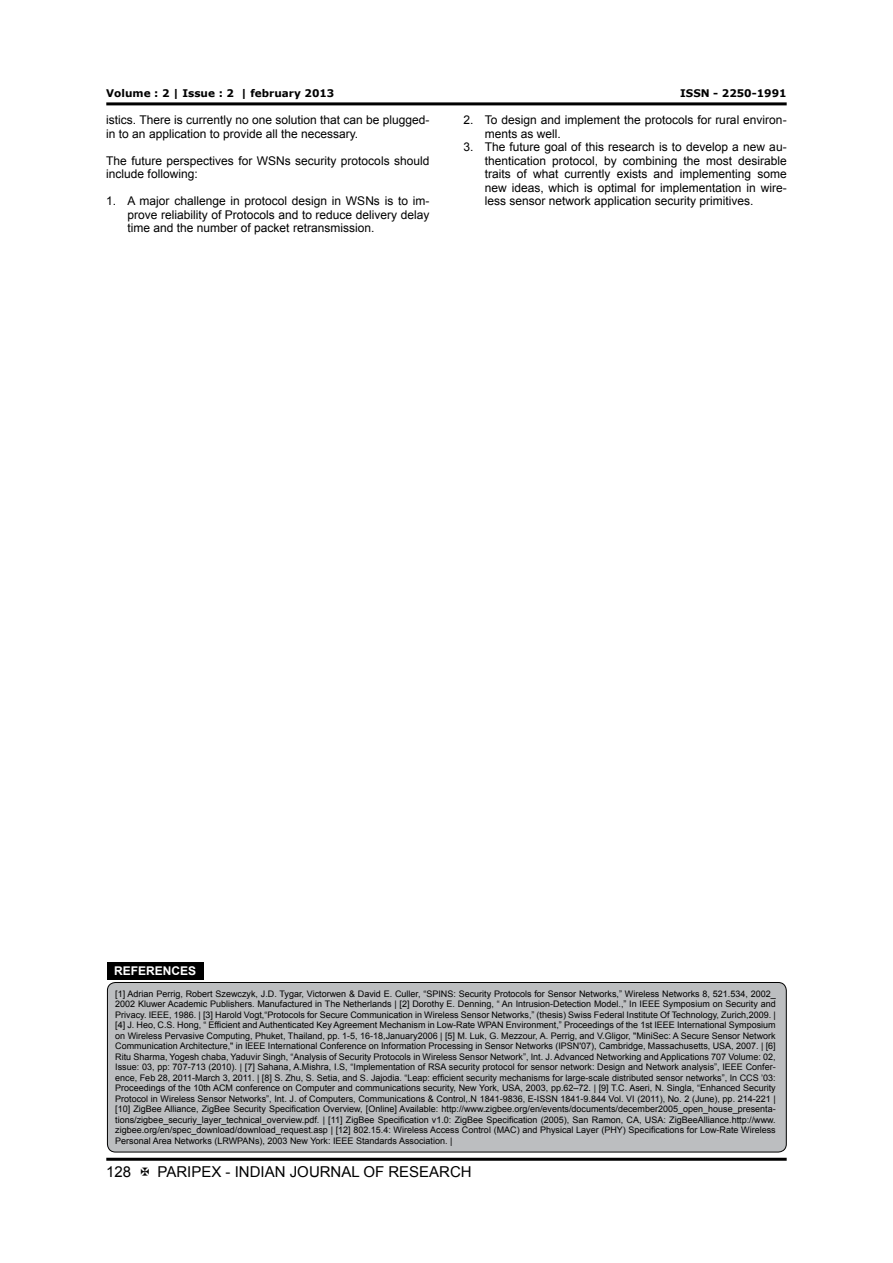
<style>
.page{position:relative;width:893px;height:1263px;background:#fff}
.page>*{position:absolute;margin:0;border:0;box-sizing:border-box;transform-origin:0 0}
.t1{font:15px "Arial";color:#000}
.t2{font:12px/13.5px "Arial";color:#000}
.t3{font:700 12px "Arial";color:#fff}
.t4{font:700 10.5px "Verdana";color:#000}
.t5{font:9px/10.5px "Arial";color:#000;text-align:justify}
</style>
<div class="page">
<hr style="left:106px;top:102px;width:681px;height:3px;background:#000">
<hr style="left:106px;top:1158px;width:681px;height:3px;background:#000">
<div style="left:107px;top:982px;width:679px;height:170px;background:#bcbec0;border-radius:8px"></div>
<div style="left:107px;top:982px;width:680px;height:170px;border:1px solid #000;border-radius:8px"></div>
<div style="left:107px;top:962px;width:96px;height:17px;background:#000"></div>
<p class="t4" style="left:106px;top:89px;width:230px">Volume : 2 | Issue : 2 | february 2013</p>
<p class="t4" style="left:680px;top:89px;width:108px">ISSN - 2250-1991</p>
<h2 class="t2" style="left:106px;top:113px;width:325px">istics. There is currently no one solution that can be plugged&shy;in to an application to provide all the necessary.</h2>
<h2 class="t2" style="left:106px;top:154px;width:325px">The future perspectives for WSNs security protocols should include following:</h2>
<h2 class="t2" style="left:128px;top:194px;width:303px;text-align:justify;text-indent:-21px">1. A major challenge in protocol design in WSNs is to im&shy;prove reliability of Protocols and to reduce delivery delay time and the number of packet retransmission.</h2>
<h2 class="t2" style="left:485px;top:113px;width:303px;text-indent:-21px">2. To design and implement the protocols for rural environ&shy;ments as well.</h2>
<p class="t2" style="left:485px;top:140px;width:303px;text-align:justify;text-indent:-21px">3. The future goal of this research is to develop a new au&shy;thentication protocol, by combining the most desirable traits of what currently exists and implementing some new ideas, which is optimal for implementation in wire&shy;less sensor network application security primitives.</p>
<h2 class="t3" style="left:114px;top:966px;width:84px">REFERENCES</h2>
<p class="t5" style="left:115px;top:988px;width:662px">[1] Adrian Perrig, Robert Szewczyk, J.D. Tygar, Victorwen &amp; David E. Culler, “SPINS: Security Protocols for Sensor Networks,” Wireless Networks 8, 521.534, 2002_ 2002 Kluwer Academic Publishers. Manufactured in The Netherlands | [2] Dorothy E. Denning, “ An Intrusion-Detection Model.,” In IEEE Symposium on Security and Privacy. IEEE, 1986. | [3] Harold Vogt,“Protocols for Secure Communication in Wireless Sensor Networks,” (thesis) Swiss Federal Institute Of Technology, Zurich,2009. | [4] J. Heo, C.S. Hong, “ Efficient and Authenticated Key Agreement Mechanism in Low-Rate WPAN Environment,” Proceedings of the 1st IEEE International Symposium on Wireless Pervasive Computing, Phuket, Thailand, pp. 1-5, 16-18,January2006 | [5] M. Luk, G. Mezzour, A. Perrig, and V.Gligor, "MiniSec: A Secure Sensor Network Communication Architecture," in IEEE International Conference on Information Processing in Sensor Networks (IPSN'07), Cambridge, Massachusetts, USA, 2007. | [6] Ritu Sharma, Yogesh chaba, Yaduvir Singh, “Analysis of Security Protocols in Wireless Sensor Network”, Int. J. Advanced Networking and Applications 707 Volume: 02, Issue: 03, pp: 707-713 (2010). | [7] Sahana, A.Mishra, I.S, “Implementation of RSA security protocol for sensor network: Design and Network analysis”, IEEE Confer&shy;ence, Feb 28, 2011-March 3, 2011. | [8] S. Zhu, S. Setia, and S. Jajodia. “Leap: efficient security mechanisms for large-scale distributed sensor networks”, In CCS ’03:<br>Proceedings of the 10th ACM conference on Computer and communications security, New York, USA, 2003, pp.62–72. | [9] T.C. Aseri, N. Singla, “Enhanced Security Protocol in Wireless Sensor Networks”, Int. J. of Computers, Communications &amp; Control,.N 1841-9836, E-ISSN 1841-9.844 Vol. VI (2011), No. 2 (June), pp. 214-221 | [10] ZigBee Alliance, ZigBee Security Specification Overview, [Online] Available: http://www.zigbee.org/en/events/documents/december2005_open_house_presenta&shy;tions/zigbee_securiy_layer_technical_overview.pdf. | [11] ZigBee Specification v1.0: ZigBee Specification (2005), San Ramon, CA, USA: ZigBeeAlliance.http://www. zigbee.org/en/spec_download/download_request.asp | [12] 802.15.4: Wireless Access Control (MAC) and Physical Layer (PHY) Specifications for Low-Rate Wireless Personal Area Networks (LRWPANs), 2003 New York: IEEE Standards Association. |</p>
<h1 class="t1" style="left:106px;top:1166px;width:27px">128</h1>
<h1 class="t1" style="left:158px;top:1166px;width:316px">PARIPEX - INDIAN JOURNAL OF RESEARCH</h1>
</div>
